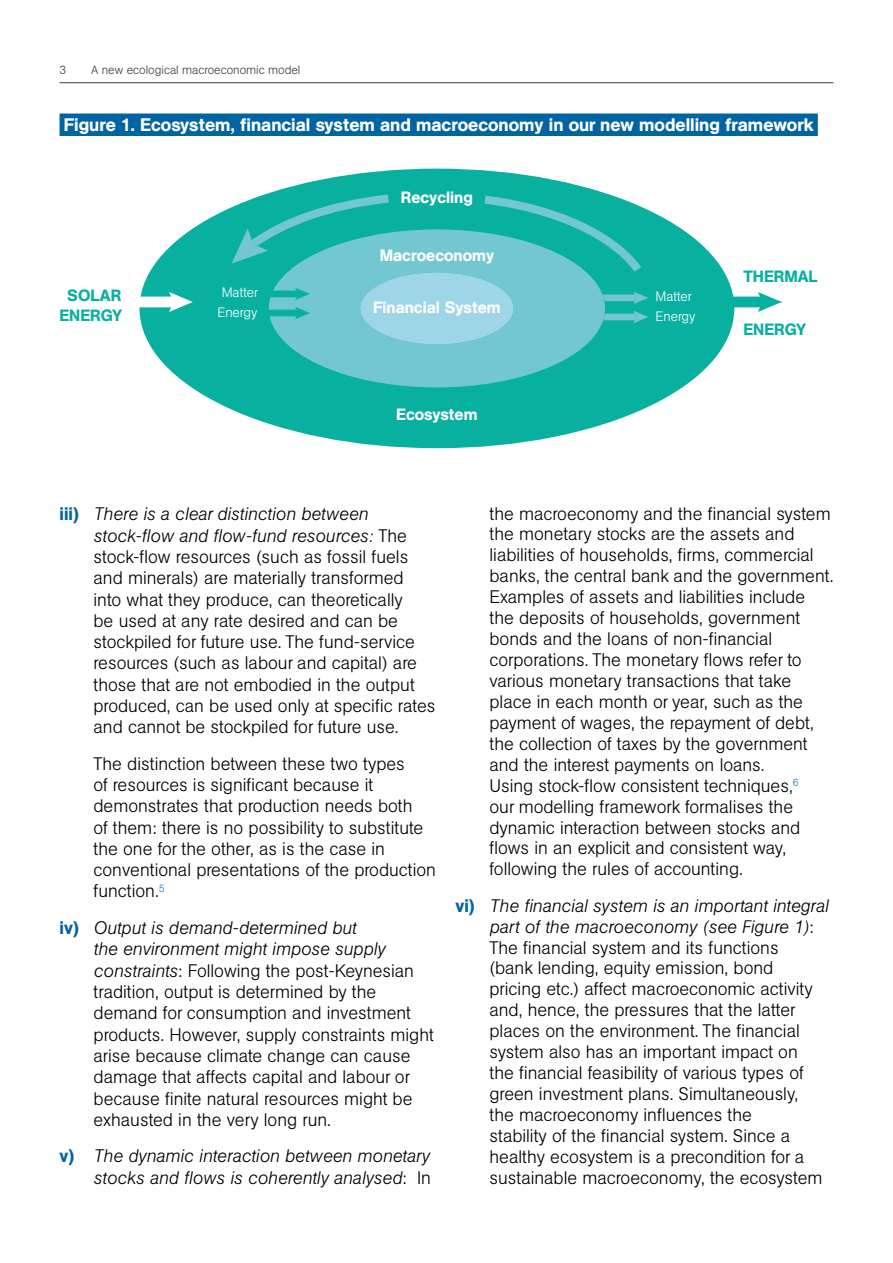
<style>
.page{position:relative;width:893px;height:1263px;background:#fff}
.page>*{position:absolute;margin:0;border:0;box-sizing:border-box;transform-origin:0 0}
.t1{font:300 18px/21px "AG Book BQ";color:#000}
.t2{font:italic 300 18px/21.3px "AG Book BQ";color:#000;text-align:right}
.t3{font:500 18px "AG Book BQ";color:#fff}
.t4{font:500 16.2px "AG Book BQ";color:#fff}
.t5{font:500 16.2px/20.2px "AG Book BQ";color:#08b0a0;text-align:center}
.t6{font:300 13.5px/20.2px "AG Book BQ";color:#fff;text-align:center}
.t7{font:300 12px "AG Book BQ";color:#3c3c3b}
.s1{font-weight:500;color:#0064a3}
.s2{font-style:italic}
.s3{font-weight:500;font-style:normal;color:#0064a3}
.s4{font-style:normal}
</style>
<div class="page">
<hr style="left:60px;top:82px;width:773px;height:1px;background:#3c3c3b">
<div style="left:60px;top:113px;width:758px;height:23px;background:#0064a3"></div>
<div style="left:140px;top:169px;width:594px;height:279px;background:#08b0a0;border-radius:50%"></div>
<svg style="left:605px;top:292px;width:43px;height:12px"></svg>
<svg style="left:605px;top:311px;width:43px;height:12px"></svg>
<svg style="left:269px;top:229px;width:336px;height:158px;fill:#73c7d1"></svg>
<div style="left:360px;top:272px;width:154px;height:72px;background:#9ed6e8;border-radius:50%"></div>
<svg style="left:484px;top:196px;width:157px;height:76px"></svg>
<svg style="left:232px;top:195px;width:157px;height:69px"></svg>
<div style="left:263px;top:291px;width:37px;height:6px;background:#08b0a0"></div>
<svg style="left:295px;top:288px;width:15px;height:12px"></svg>
<div style="left:127px;top:297px;width:50px;height:10px;background:#fff"></div>
<svg style="left:169px;top:292px;width:24px;height:20px"></svg>
<div style="left:716px;top:297px;width:49px;height:10px;background:#08b0a0"></div>
<svg style="left:758px;top:292px;width:24px;height:20px"></svg>
<div style="left:263px;top:310px;width:37px;height:6px;background:#08b0a0"></div>
<svg style="left:295px;top:307px;width:15px;height:12px"></svg>
<p class="t7" style="left:60px;top:63px;width:8px">3</p>
<p class="t7" style="left:91px;top:63px;width:211px">A new ecological macroeconomic model</p>
<p class="t3" style="left:64px;top:113px;width:751px">Figure 1. Ecosystem, financial system and macroeconomy in our new modelling framework</p>
<p class="t4" style="left:401px;top:187px;width:73px">Recycling</p>
<p class="t5" style="left:60px;top:285px;width:64px">SOLAR<br>ENERGY</p>
<p class="t4" style="left:380px;top:246px;width:116px">Macroeconomy</p>
<p class="t6" style="left:217px;top:282px;width:42px">Matter<br>Energy</p>
<p class="t6" style="left:655px;top:286px;width:41px;text-align:left">Matter<br>Energy</p>
<p class="t4" style="left:373px;top:298px;width:129px">Financial System</p>
<p class="t4" style="left:396px;top:405px;width:83px">Ecosystem</p>
<p class="t5" style="left:743px;top:266px;width:76px">THERMAL</p>
<p class="t5" style="left:743px;top:319px;width:64px">ENERGY</p>
<p class="t1" style="left:94px;top:503px;width:343px;text-indent:-34px"><span class="s1">iii)</span> <span class="s2">There is a clear distinction between stock-flow and flow-fund resources:</span> The stock-flow resources (such as fossil fuels and minerals) are materially transformed into what they produce, can theoretically<br>be used at any rate desired and can be stockpiled for future use. The fund-service resources (such as labour and capital) are those that are not embodied in the output produced, can be used only at specific rates and cannot be stockpiled for future use.</p>
<p class="t1" style="left:94px;top:753px;width:344px">The distinction between these two types<br>of resources is significant because it demonstrates that production needs both<br>of them: there is no possibility to substitute the one for the other, as is the case in conventional presentations of the production function.<sup>5</sup></p>
<p class="t1" style="left:94px;top:917px;width:342px;text-indent:-34px"><span class="s1">iv)</span> <span class="s2">Output is demand-determined but<br>the environment might impose supply constraints</span>: Following the post-Keynesian tradition, output is determined by the demand for consumption and investment products. However, supply constraints might arise because climate change can cause damage that affects capital and labour or because finite natural resources might be exhausted in the very long run.</p>
<p class="t2" style="left:60px;top:1146px;width:373px"><span class="s3">v)</span> The dynamic interaction between monetary stocks and flows is coherently analysed<span class="s4">: In</span></p>
<p class="t1" style="left:489px;top:503px;width:345px">the macroeconomy and the financial system the monetary stocks are the assets and liabilities of households, firms, commercial banks, the central bank and the government.<br>Examples of assets and liabilities include the deposits of households, government bonds and the loans of non-financial corporations. The monetary flows refer to various monetary transactions that take place in each month or year, such as the payment of wages, the repayment of debt, the collection of taxes by the government and the interest payments on loans.<br>Using stock-flow consistent techniques,<sup>6<br></sup>our modelling framework formalises the dynamic interaction between stocks and flows in an explicit and consistent way, following the rules of accounting.</p>
<p class="t1" style="left:489px;top:895px;width:341px;text-indent:-34px"><span class="s1">vi)</span> <span class="s2">The financial system is an important integral part of the macroeconomy (see Figure 1)</span>:<br>The financial system and its functions<br>(bank lending, equity emission, bond pricing etc.) affect macroeconomic activity and, hence, the pressures that the latter places on the environment. The financial system also has an important impact on<br>the financial feasibility of various types of green investment plans. Simultaneously,<br>the macroeconomy influences the<br>stability of the financial system. Since a healthy ecosystem is a precondition for a sustainable macroeconomy, the ecosystem</p>
</div>
